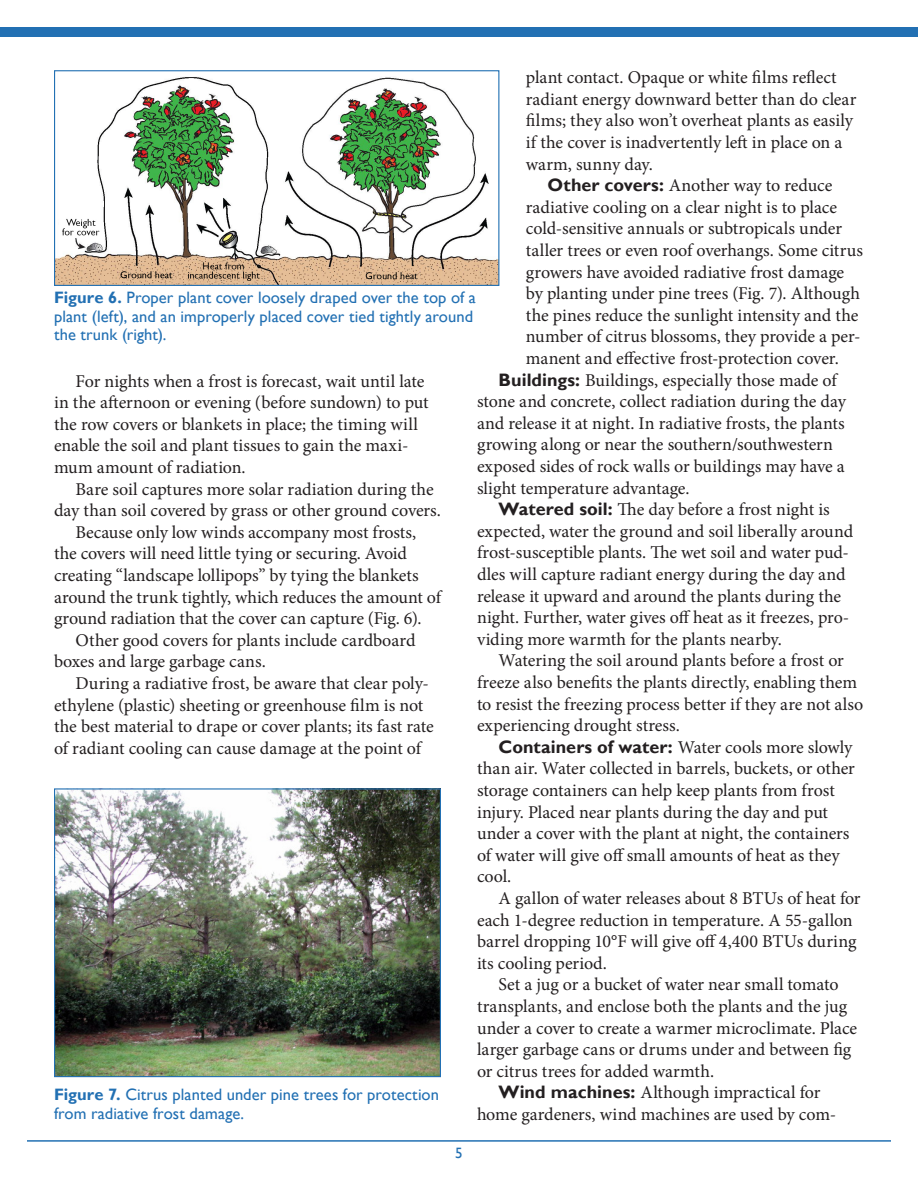
<style>
.page{position:relative;width:918px;height:1188px;background:#fff}
.page>*{position:absolute;margin:0;border:0;box-sizing:border-box;transform-origin:0 0}
.body_text{font:18px/21.6px "Minion Pro";letter-spacing:-.005em;color:#231f20}
.table_body{font:16.5px/18.8px "Gill Sans";letter-spacing:.005em;color:#2270b3}
.t1{font:15px "Gill Sans";color:#2270b3}
.s1{font-family:"Gill Sans";font-weight:700}
.s2{font-weight:700}
</style>
<div class="page">
<div style="left:0;top:27px;width:918px;height:10px;background:#2270b3"></div>
<hr style="left:27px;top:1140px;width:864px;height:2px;background:#2270b3">
<img style="left:56px;top:77px;width:441px;height:207px">
<div style="left:54px;top:70px;width:445px;height:216px;border:1px solid #2270b3"></div>
<img style="left:56px;top:790px;width:383px;height:285px">
<div style="left:54px;top:788px;width:387px;height:289px;border:1px solid #2270b3"></div>
<p class="body_text" style="left:526px;top:67px;width:332px">plant contact. Opaque or white films reflect radiant energy downward better than do clear films; they also won’t overheat plants as easily if the cover is inadvertently left in place on a warm, sunny day.</p>
<p class="body_text" style="left:526px;top:175px;width:339px;text-indent:22px"><span class="s1">Other covers:</span> Another way to reduce radiative cooling on a clear night is to place cold-sensitive annuals or subtropicals under taller trees or even roof overhangs. Some citrus growers have avoided radiative frost damage by planting under pine trees (Fig. 7). Although the pines reduce the sunlight intensity and the number of citrus blossoms, they provide a per&shy;manent and effective frost-protection cover.</p>
<p class="body_text" style="left:477px;top:369px;width:371px;text-indent:22px"><span class="s1">Buildings:</span> Buildings, especially those made of stone and concrete, collect radiation during the day and release it at night. In radiative frosts, the plants growing along or near the southern/southwestern exposed sides of rock walls or buildings may have a slight temperature advantage.</p>
<p class="body_text" style="left:477px;top:499px;width:378px;text-indent:22px"><span class="s1">Watered soil:</span> The day before a frost night is expected, water the ground and soil liberally around frost-susceptible plants. The wet soil and water pud&shy;dles will capture radiant energy during the day and release it upward and around the plants during the night. Further, water gives off heat as it freezes, pro&shy;viding more warmth for the plants nearby.</p>
<p class="body_text" style="left:477px;top:650px;width:388px;text-indent:22px">Watering the soil around plants before a frost or freeze also benefits the plants directly, enabling them to resist the freezing process better if they are not also experiencing drought stress.</p>
<p class="body_text" style="left:477px;top:736px;width:380px;text-indent:22px"><span class="s1">Containers of water:</span> Water cools more slowly than air. Water collected in barrels, buckets, or other storage containers can help keep plants from frost injury. Placed near plants during the day and put under a cover with the plant at night, the containers of water will give off small amounts of heat as they cool.</p>
<p class="body_text" style="left:477px;top:888px;width:385px;text-indent:22px">A gallon of water releases about 8 BTUs of heat for each 1-degree reduction in temperature. A 55-gallon barrel dropping 10°F will give off 4,400 BTUs during its cooling period.</p>
<p class="body_text" style="left:477px;top:974px;width:382px;text-indent:22px">Set a jug or a bucket of water near small tomato transplants, and enclose both the plants and the jug under a cover to create a warmer microclimate. Place larger garbage cans or drums under and between fig or citrus trees for added warmth.</p>
<p class="body_text" style="left:477px;top:1082px;width:361px;text-align:center"><span class="s1">Wind machines:</span> Although impractical for home gardeners, wind machines are used by com-</p>
<p class="table_body" style="left:54px;top:288px;width:423px"><span class="s2">Figure 6.</span> Proper plant cover loosely draped over the top of a plant (left), and an improperly placed cover tied tightly around the trunk (right).</p>
<p class="body_text" style="left:54px;top:370px;width:376px;text-indent:22px">For nights when a frost is forecast, wait until late in the afternoon or evening (before sundown) to put the row covers or blankets in place; the timing will enable the soil and plant tissues to gain the maxi&shy;mum amount of radiation.</p>
<p class="body_text" style="left:54px;top:478px;width:389px;text-indent:22px">Bare soil captures more solar radiation during the day than soil covered by grass or other ground covers.</p>
<p class="body_text" style="left:54px;top:521px;width:389px;text-indent:22px">Because only low winds accompany most frosts, the covers will need little tying or securing. Avoid creating “landscape lollipops” by tying the blankets around the trunk tightly, which reduces the amount of ground radiation that the cover can capture (Fig. 6).</p>
<p class="body_text" style="left:54px;top:629px;width:363px;text-indent:22px">Other good covers for plants include cardboard boxes and large garbage cans.</p>
<p class="body_text" style="left:54px;top:673px;width:381px;text-indent:22px">During a radiative frost, be aware that clear poly&shy;ethylene (plastic) sheeting or greenhouse film is not the best material to drape or cover plants; its fast rate of radiant cooling can cause damage at the point of</p>
<p class="table_body" style="left:54px;top:1085px;width:387px"><span class="s2">Figure 7.</span> Citrus planted under pine trees for protection from radiative frost damage.</p>
<p class="t1" style="left:455px;top:1144px;width:9px">5</p>
</div>
